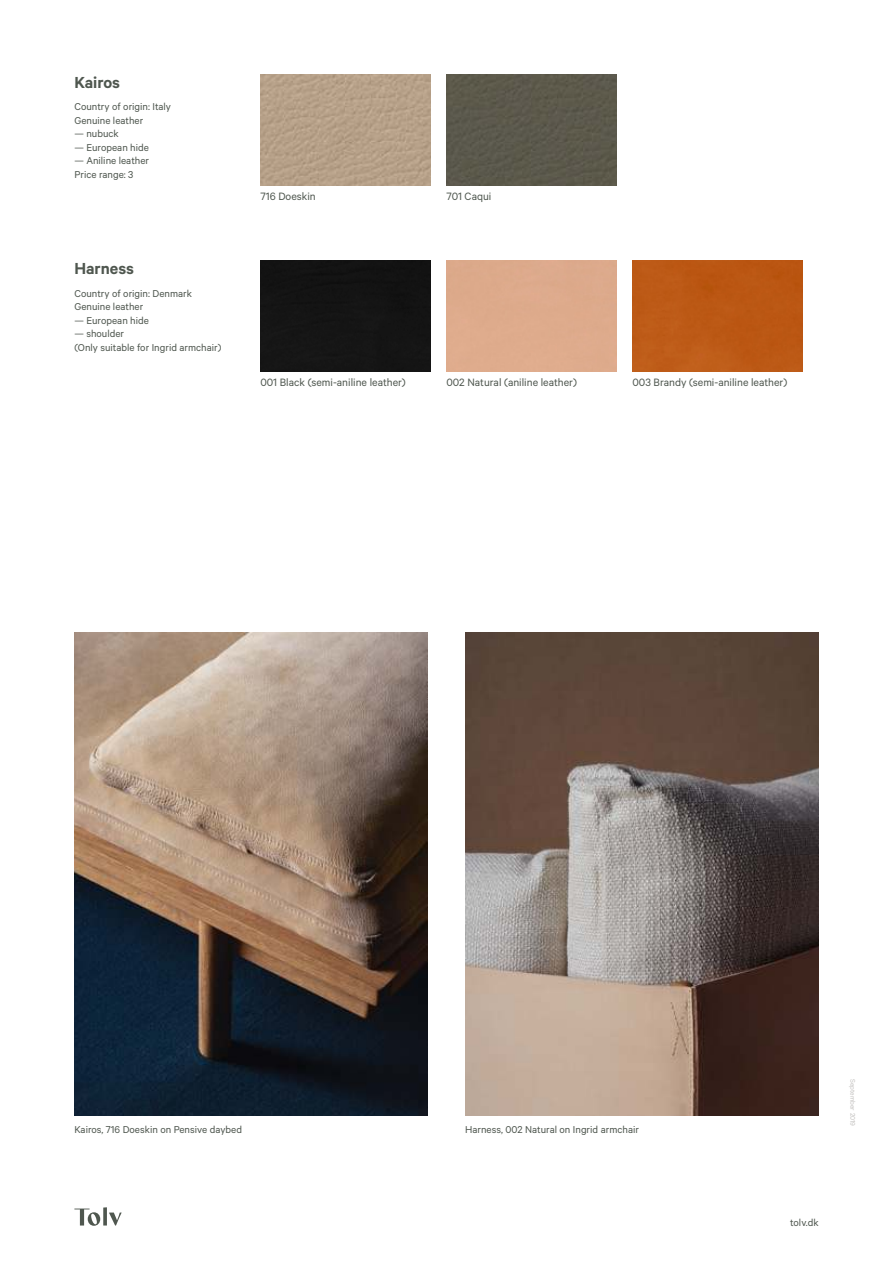
<style>
.page{position:relative;width:893px;height:1263px;background:#fff}
.page>*{position:absolute;margin:0;border:0;box-sizing:border-box;transform-origin:0 0}
.t1{font:600 18px "Calibre";color:#4f574f}
.t2{font:12px "Calibre";color:#4f574f}
.t3{font:11.25px/13.5px "Calibre";color:#4f574f}
.t4{font:7.5px "Calibre";color:#c4c2c0}
</style>
<div class="page">
<svg style="left:74px;top:1207px;width:48px;height:19px"></svg>
<img style="left:260px;top:74px;width:171px;height:112px">
<div style="left:446px;top:74px;width:171px;height:112px;background:#5c594b"></div>
<img style="left:465px;top:632px;width:354px;height:484px">
<img style="left:74px;top:632px;width:354px;height:484px">
<div style="left:260px;top:261px;width:171px;height:111px;background:#141414"></div>
<div style="left:632px;top:261px;width:171px;height:111px;background:#bc5814"></div>
<h1 class="t1" style="left:74px;top:76px;width:47px">Kairos</h1>
<p class="t3" style="left:74px;top:101px;width:98px">Country of origin: Italy<br>Genuine leather</p>
<p class="t3" style="left:74px;top:128px;width:46px">— nubuck</p>
<p class="t3" style="left:74px;top:141px;width:76px">— European hide</p>
<p class="t3" style="left:74px;top:155px;width:76px">— Aniline leather<br>Price range: 3</p>
<h1 class="t1" style="left:74px;top:262px;width:61px">Harness</h1>
<p class="t3" style="left:74px;top:287px;width:119px">Country of origin: Denmark<br>Genuine leather</p>
<p class="t3" style="left:74px;top:314px;width:76px">— European hide</p>
<p class="t3" style="left:74px;top:328px;width:148px">— shoulder<br>(Only suitable for Ingrid armchair)</p>
<p class="t2" style="left:260px;top:192px;width:57px">716 Doeskin</p>
<p class="t2" style="left:446px;top:192px;width:46px">701 Caqui</p>
<p class="t2" style="left:260px;top:378px;width:147px">001 Black (semi-aniline leather)</p>
<p class="t2" style="left:446px;top:378px;width:132px">002 Natural (aniline leather)</p>
<p class="t2" style="left:632px;top:378px;width:156px">003 Brandy (semi-aniline leather)</p>
<p class="t3" style="left:74px;top:1123px;width:169px">Kairos, 716 Doeskin on Pensive daybed</p>
<p class="t3" style="left:465px;top:1123px;width:175px">Harness, 002 Natural on Ingrid armchair</p>
<p class="t4" style="left:855px;top:1079px;width:49px;rotate:90deg">September 2019</p>
<p class="t3" style="left:790px;top:1216px;width:30px">tolv.dk</p>
</div>
